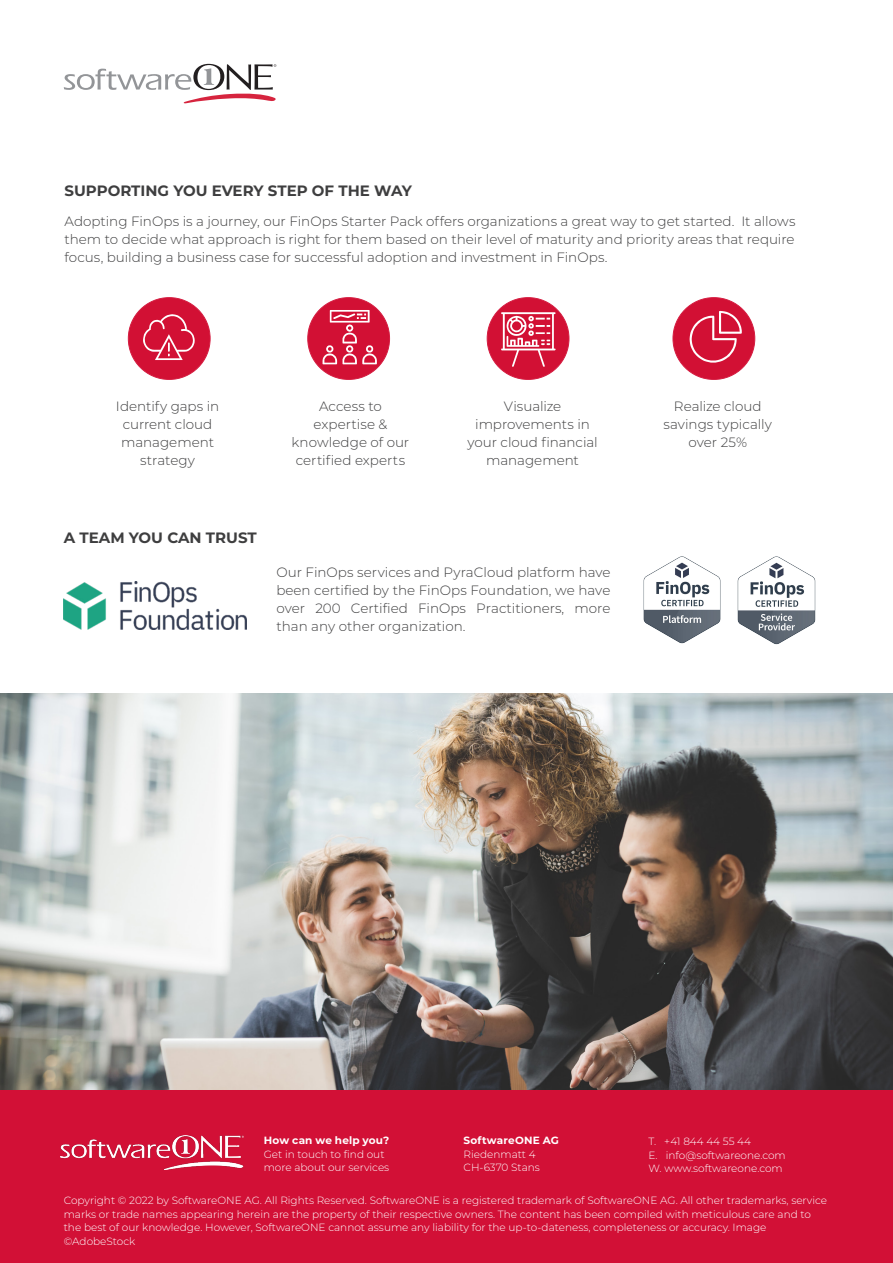
<style>
.page{position:relative;width:893px;height:1263px;background:#fff}
.page>*{position:absolute;margin:0;border:0;box-sizing:border-box;transform-origin:0 0}
.Body_Text__9_11{font:700 15px "Montserrat";color:#3e3e3f}
.Arrows_-_blue__9_11{font:300 13.5px/18px "Montserrat";color:#3e3e3f;text-align:center}
.t1{font:300 10.5px/13.5px "Montserrat";color:#fff}
.t2{font:700 10.5px "Montserrat";letter-spacing:.01em;color:#fff}
.s1{font-weight:700}
</style>
<div class="page">
<svg style="left:64px;top:64px;width:212px;height:39px"></svg>
<div style="left:0;top:1090px;width:893px;height:173px;background:#d21036"></div>
<img style="left:61px;top:1135px;width:183px;height:34px">
<img style="left:64px;top:581px;width:183px;height:48px">
<div style="left:128px;top:298px;width:82px;height:81px;background:#d21034;border-radius:50%"></div>
<div style="left:128px;top:297px;width:82px;height:83px;border:1px solid #d51d41;border-radius:50%"></div>
<div style="left:308px;top:298px;width:82px;height:81px;background:#d21034;border-radius:50%"></div>
<div style="left:308px;top:297px;width:82px;height:83px;border:1px solid #d51d41;border-radius:50%"></div>
<div style="left:487px;top:298px;width:82px;height:81px;background:#d21034;border-radius:50%"></div>
<div style="left:487px;top:297px;width:82px;height:83px;border:1px solid #d51d41;border-radius:50%"></div>
<div style="left:673px;top:298px;width:82px;height:81px;background:#d21034;border-radius:50%"></div>
<div style="left:673px;top:297px;width:82px;height:83px;border:1px solid #d51d41;border-radius:50%"></div>
<svg style="left:143px;top:314px;width:52px;height:46px"></svg>
<svg style="left:501px;top:312px;width:54px;height:55px"></svg>
<svg style="left:323px;top:310px;width:54px;height:54px"></svg>
<svg style="left:690px;top:311px;width:52px;height:52px"></svg>
<img style="left:0;top:694px;width:893px;height:396px">
<img style="left:643px;top:556px;width:78px;height:88px">
<img style="left:737px;top:556px;width:79px;height:89px">
<p class="Body_Text__9_11" style="left:64px;top:180px;width:349px">SUPPORTING YOU EVERY STEP OF THE WAY</p>
<p class="Arrows_-_blue__9_11" style="left:64px;top:212px;width:732px;text-align:justify">Adopting FinOps is a journey, our FinOps Starter Pack offers organizations a great way to get started. It allows them to decide what approach is right for them based on their level of maturity and priority areas that require focus, building a business case for successful adoption and investment in FinOps.</p>
<p class="Arrows_-_blue__9_11" style="left:116px;top:396px;width:105px">Identify gaps in current cloud management strategy</p>
<p class="Arrows_-_blue__9_11" style="left:292px;top:396px;width:119px">Access to expertise &amp; knowledge of our certified experts</p>
<p class="Arrows_-_blue__9_11" style="left:467px;top:396px;width:132px">Visualize improvements in your cloud financial management</p>
<p class="Arrows_-_blue__9_11" style="left:664px;top:396px;width:110px">Realize cloud savings typically over 25%</p>
<p class="Body_Text__9_11" style="left:64px;top:527px;width:194px">A TEAM YOU CAN TRUST</p>
<p class="Arrows_-_blue__9_11" style="left:276px;top:563px;width:336px;text-align:justify">Our FinOps services and PyraCloud platform have been certified by the FinOps Foundation, we have over 200 Certified FinOps Practitioners, more than any other organization.</p>
<p class="t2" style="left:264px;top:1133px;width:127px">How can we help you?</p>
<p class="t1" style="left:264px;top:1147px;width:127px">Get in touch to find out more about our services</p>
<p class="t1" style="left:463px;top:1133px;width:97px"><span class="s1">SoftwareONE AG<br></span>Riedenmatt 4<br>CH-6370 Stans</p>
<p class="t1" style="left:648px;top:1134px;width:139px">T. +41 844 44 55 44<br>E. info@softwareone.com</p>
<p class="t1" style="left:648px;top:1161px;width:136px">W. www.softwareone.com</p>
<p class="t1" style="left:64px;top:1193px;width:765px">Copyright © 2022 by SoftwareONE AG. All Rights Reserved. SoftwareONE is a registered trademark of SoftwareONE AG. All other trademarks, service marks or trade names appearing herein are the property of their respective owners. The content has been compiled with meticulous care and to the best of our knowledge. However, SoftwareONE cannot assume any liability for the up-to-dateness, completeness or accuracy. Image ©AdobeStock</p>
</div>
